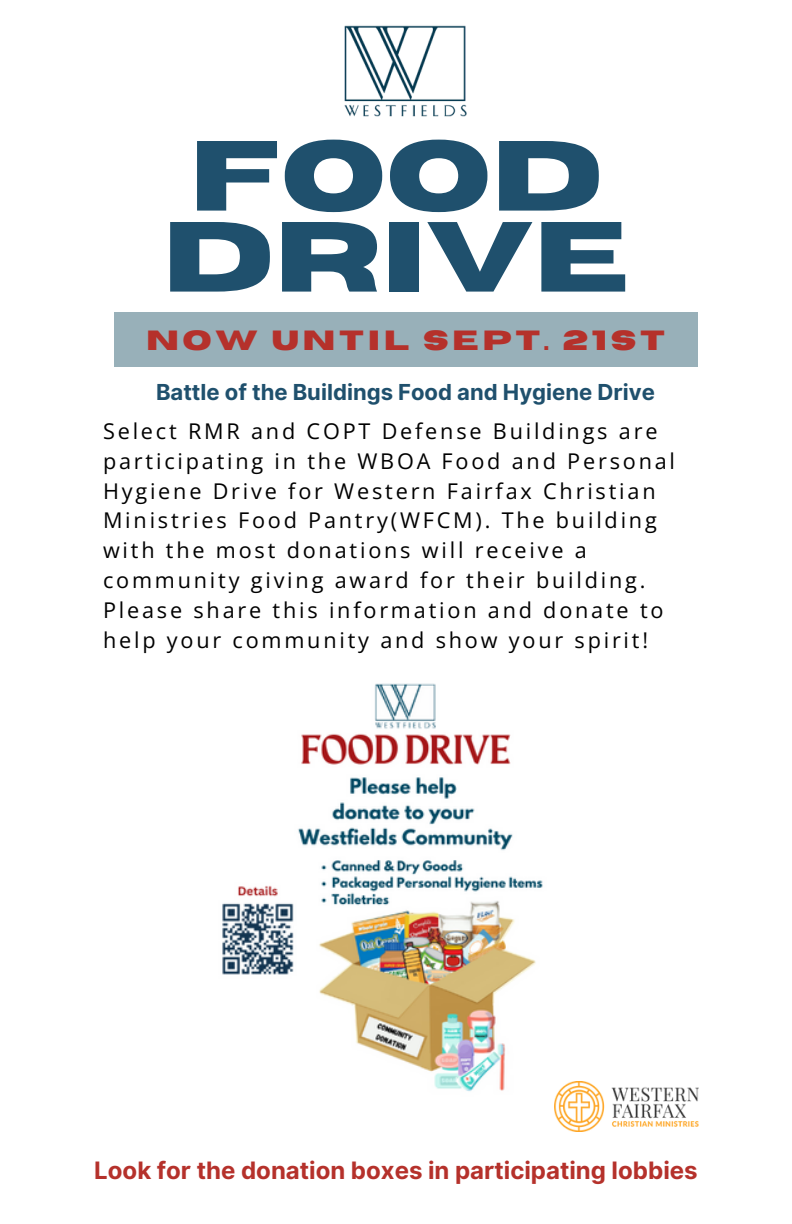
<style>
.page{position:relative;width:792px;height:1224px;background:#fff}
.page>*{position:absolute;margin:0;border:0;box-sizing:border-box;transform-origin:0 0}
.t1{font:700 99.4px/81px "Horizon";letter-spacing:.005em;color:#1f506d}
.t2{font:700 27.6px "Horizon";letter-spacing:.13em;color:#b5312b}
.t3{font:700 24px "Inter";color:#b5312b}
.t4{font:700 22px "Inter";color:#1f506d}
.t5{font:21.6px/30px "Open Sans";letter-spacing:.13em;color:#000}
</style>
<div class="page">
<div style="left:114px;top:312px;width:583px;height:55px;background:#98b0b9"></div>
<img style="left:222px;top:683px;width:366px;height:409px">
<img style="left:344px;top:25px;width:123px;height:92px">
<img style="left:554px;top:1082px;width:144px;height:49px">
<p class="t1" style="left:162px;top:139px;width:468px">FOOD<br>DRIVE</p>
<p class="t2" style="left:146px;top:326px;width:521px">NOW UNTIL SEPT. 21ST</p>
<p class="t4" style="left:156px;top:379px;width:501px">Battle of the Buildings Food and Hygiene Drive</p>
<p class="t5" style="left:103px;top:415px;width:574px">Select RMR and COPT Defense Buildings are participating in the WBOA Food and Personal Hygiene Drive for Western Fairfax Christian Ministries Food Pantry(WFCM). The building with the most donations will receive a community giving award for their building.<br>Please share this information and donate to help your community and show your spirit!</p>
<h3 class="t3" style="left:94px;top:1156px;width:605px">Look for the donation boxes in participating lobbies</h3>
</div>
